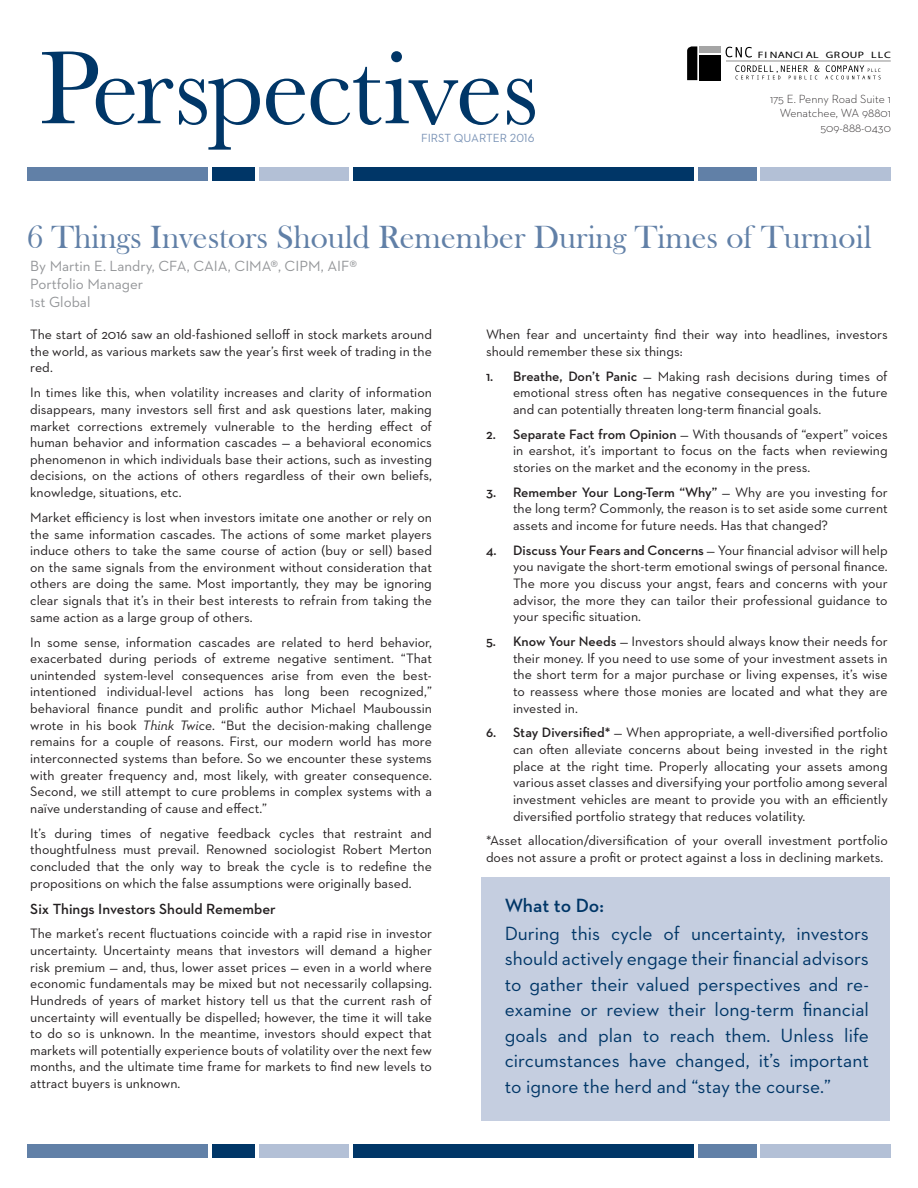
<style>
.page{position:relative;width:918px;height:1188px;background:#fff}
.page>*{position:absolute;margin:0;border:0;box-sizing:border-box;transform-origin:0 0}
.t1{font:33px "Bask Old Face";color:#6180a7}
.t2{font:19.5px/25.5px "Neutraface 2 Text";color:#003667}
.t3{font:15px/18px "Neutraface 2 Text";color:#939598}
.t4{font:600 15px "Neutraface 2 Text";color:#231f20}
.t5{font:13.8px/16.6px "Neutraface 2 Text";color:#231f20;text-align:justify}
.t6{font:300 12px "Neutraface 2 Text";color:#231f20}
.t7{font:12px "Neutraface 2 Text";color:#7a93b6}
.t8{font:9.3px "Myriad";letter-spacing:.04em;color:#000;scale:1.26 1}
.s1{font-style:italic}
.s2{font-weight:600}
</style>
<div class="page">
<svg style="left:687px;top:46px;width:10px;height:34px"></svg>
<div style="left:699px;top:55px;width:22px;height:25px;background:#000"></div>
<div style="left:699px;top:46px;width:22px;height:7px;background:#a5a5a5"></div>
<svg style="left:726px;top:47px;width:26px;height:11px"></svg>
<hr style="left:726px;top:60px;width:165px;height:2px;background:#a5a5a5">
<svg style="left:735px;top:65px;width:146px;height:14px"></svg>
<div style="left:481px;top:877px;width:409px;height:243px;background:#c5cee0"></div>
<div style="left:27px;top:167px;width:181px;height:14px;background:#6180a7"></div>
<div style="left:213px;top:167px;width:42px;height:14px;background:#003667"></div>
<div style="left:259px;top:167px;width:90px;height:14px;background:#b3c0d6"></div>
<div style="left:353px;top:167px;width:341px;height:14px;background:#003667"></div>
<div style="left:699px;top:167px;width:58px;height:14px;background:#6180a7"></div>
<div style="left:761px;top:167px;width:130px;height:14px;background:#b3c0d6"></div>
<div style="left:27px;top:1144px;width:181px;height:14px;background:#6180a7"></div>
<div style="left:213px;top:1144px;width:42px;height:14px;background:#003667"></div>
<div style="left:259px;top:1144px;width:90px;height:14px;background:#b3c0d6"></div>
<div style="left:353px;top:1144px;width:341px;height:14px;background:#003667"></div>
<div style="left:699px;top:1144px;width:58px;height:14px;background:#6180a7"></div>
<div style="left:761px;top:1144px;width:130px;height:14px;background:#b3c0d6"></div>
<svg style="left:42px;top:52px;width:131px;height:73px"></svg>
<svg style="left:179px;top:79px;width:81px;height:71px"></svg>
<svg style="left:266px;top:79px;width:39px;height:46px"></svg>
<svg style="left:311px;top:51px;width:188px;height:74px"></svg>
<svg style="left:507px;top:79px;width:28px;height:46px"></svg>
<p class="t7" style="left:421px;top:130px;width:115px">FIRST QUARTER 2016</p>
<p class="t8" style="left:758px;top:50px;width:107px">FI NANCI AL GROUP LLC</p>
<p class="t6" style="left:770px;top:91px;width:122px">175 E. Penny Road Suite 1</p>
<p class="t6" style="left:780px;top:106px;width:113px">Wenatchee, WA 98801</p>
<p class="t6" style="left:821px;top:120px;width:72px">509-888-0430</p>
<p class="t1" style="left:27px;top:219px;width:846px">6 Things Investors Should Remember During Times of Turmoil</p>
<p class="t3" style="left:30px;top:257px;width:329px">By Martin E. Landry, CFA, CAIA, CIMA®, CIPM, AIF®<br>Portfolio Manager<br>1st Global</p>
<p class="t5" style="left:30px;top:326px;width:403px">The start of 2016 saw an old-fashioned selloff in stock markets around the world, as various markets saw the year’s first week of trading in the red.</p>
<p class="t5" style="left:30px;top:384px;width:403px">In times like this, when volatility increases and clarity of information disappears, many investors sell first and ask questions later, making market corrections extremely vulnerable to the herding effect of human behavior and information cascades — a behavioral economics phenomenon in which individuals base their actions, such as investing decisions, on the actions of others regardless of their own beliefs, knowledge, situations, etc.</p>
<p class="t5" style="left:30px;top:509px;width:403px">Market efficiency is lost when investors imitate one another or rely on the same information cascades. The actions of some market players induce others to take the same course of action (buy or sell) based on the same signals from the environment without consideration that others are doing the same. Most importantly, they may be ignoring clear signals that it’s in their best interests to refrain from taking the same action as a large group of others.</p>
<p class="t5" style="left:30px;top:633px;width:403px">In some sense, information cascades are related to herd behavior, exacerbated during periods of extreme negative sentiment. “That unintended system-level consequences arise from even the best&shy;intentioned individual-level actions has long been recognized,” behavioral finance pundit and prolific author Michael Mauboussin wrote in his book <span class="s1">Think Twice</span>. “But the decision-making challenge remains for a couple of reasons. First, our modern world has more interconnected systems than before. So we encounter these systems with greater frequency and, most likely, with greater consequence.<br>Second, we still attempt to cure problems in complex systems with a naïve understanding of cause and effect.”</p>
<p class="t5" style="left:30px;top:825px;width:403px">It’s during times of negative feedback cycles that restraint and thoughtfulness must prevail. Renowned sociologist Robert Merton concluded that the only way to break the cycle is to redefine the propositions on which the false assumptions were originally based.</p>
<p class="t4" style="left:30px;top:899px;width:247px">Six Things Investors Should Remember</p>
<p class="t5" style="left:30px;top:925px;width:403px">The market’s recent fluctuations coincide with a rapid rise in investor uncertainty. Uncertainty means that investors will demand a higher risk premium — and, thus, lower asset prices — even in a world where economic fundamentals may be mixed but not necessarily collapsing.<br>Hundreds of years of market history tell us that the current rash of uncertainty will eventually be dispelled; however, the time it will take to do so is unknown. In the meantime, investors should expect that markets will potentially experience bouts of volatility over the next few months, and the ultimate time frame for markets to find new levels to attract buyers is unknown.</p>
<p class="t5" style="left:486px;top:326px;width:403px">When fear and uncertainty find their way into headlines, investors should remember these six things:</p>
<p class="t5" style="left:513px;top:367px;width:376px;text-indent:-27px"><span class="s2">1. Breathe, Don’t Panic</span> — Making rash decisions during times of emotional stress often has negative consequences in the future and can potentially threaten long-term financial goals.</p>
<p class="t5" style="left:513px;top:425px;width:376px;text-indent:-27px"><span class="s2">2. Separate Fact from Opinion</span> — With thousands of “expert” voices in earshot, it’s important to focus on the facts when reviewing stories on the market and the economy in the press.</p>
<p class="t5" style="left:513px;top:483px;width:376px;text-indent:-27px"><span class="s2">3. Remember Your Long-Term “Why”</span> — Why are you investing for the long term? Commonly, the reason is to set aside some current assets and income for future needs. Has that changed?</p>
<p class="t5" style="left:513px;top:542px;width:376px;text-indent:-27px"><span class="s2">4. Discuss Your Fears and Concerns</span> — Your financial advisor will help you navigate the short-term emotional swings of personal finance.<br>The more you discuss your angst, fears and concerns with your advisor, the more they can tailor their professional guidance to your specific situation.</p>
<p class="t5" style="left:513px;top:633px;width:376px;text-indent:-27px"><span class="s2">5. Know Your Needs</span> — Investors should always know their needs for their money. If you need to use some of your investment assets in the short term for a major purchase or living expenses, it’s wise to reassess where those monies are located and what they are invested in.</p>
<p class="t5" style="left:513px;top:724px;width:376px;text-indent:-27px"><span class="s2">6. Stay Diversified*</span> — When appropriate, a well-diversified portfolio can often alleviate concerns about being invested in the right place at the right time. Properly allocating your assets among various asset classes and diversifying your portfolio among several investment vehicles are meant to provide you with an efficiently diversified portfolio strategy that reduces volatility.</p>
<p class="t5" style="left:486px;top:832px;width:403px">*Asset allocation/diversification of your overall investment portfolio does not assure a profit or protect against a loss in declining markets.</p>
<p class="t2" style="left:505px;top:891px;width:366px;line-height:27.6px"><span class="s2">What to Do:<br></span>During this cycle of uncertainty, investors</p>
<p class="t2" style="left:505px;top:945px;width:366px;text-align:justify">should actively engage their financial advisors to gather their valued perspectives and re&shy;examine or review their long-term financial goals and plan to reach them. Unless life circumstances have changed, it’s important to ignore the herd and “stay the course.”</p>
</div>
